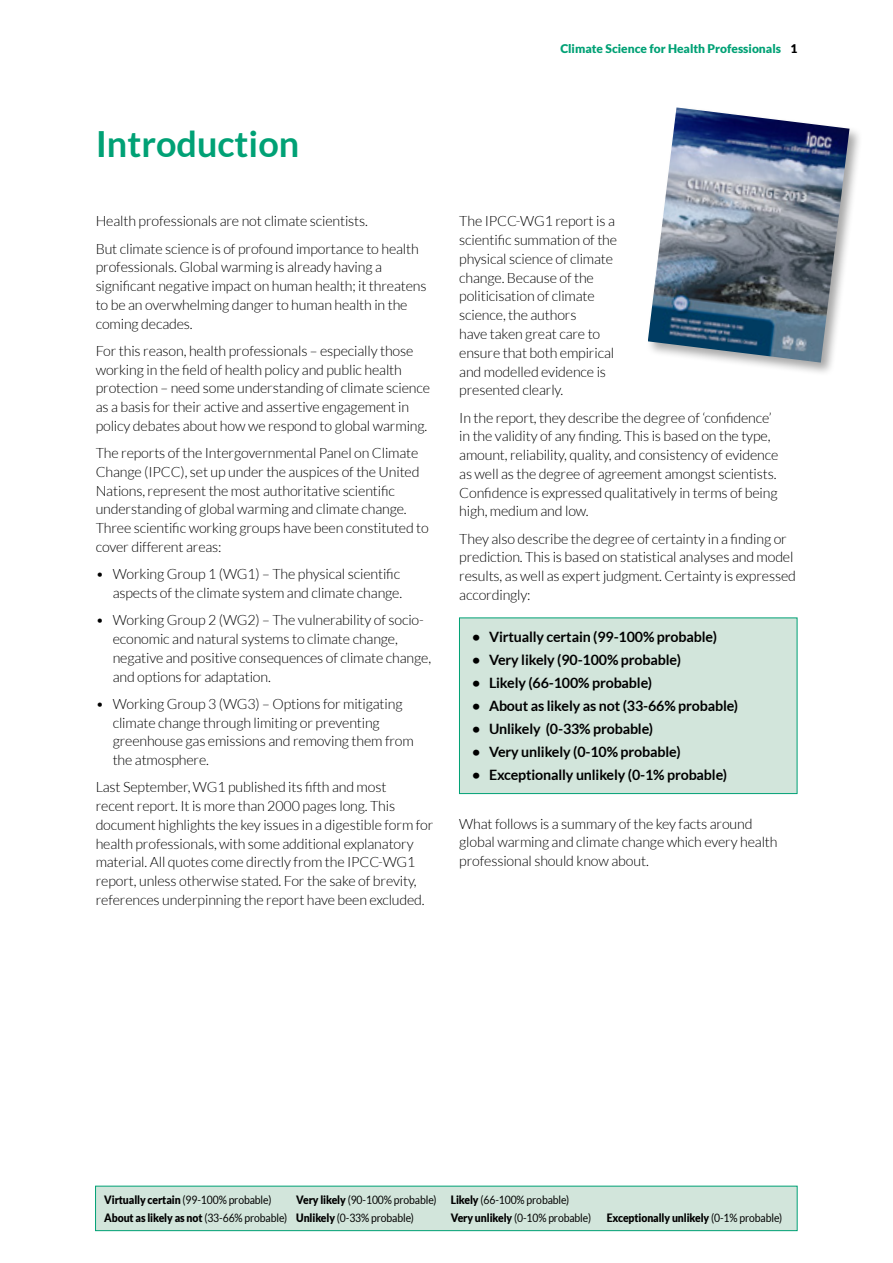
<style>
.page{position:relative;width:893px;height:1263px;background:#fff}
.page>*{position:absolute;margin:0;border:0;box-sizing:border-box;transform-origin:0 0}
.t1{font:700 36px "Lato";color:#00a175}
.t2{font:300 14.25px/18.8px "Lato";letter-spacing:-.01em;color:#000}
.t3{font:700 14.25px "Lato";letter-spacing:-.01em;color:#000}
.t4{font:900 12px "Lato";color:#00a175}
.t5{font:11.55px/17.5px "Lato";letter-spacing:-.01em;color:#000;scale:.9 1}
.t6{font:900 11.55px "Lato";letter-spacing:-.01em;color:#000;scale:.9 1}
.s1{color:#000}
.s2{font-weight:900}
.s3{font-weight:400}
</style>
<div class="page">
<div style="left:96px;top:1186px;width:701px;height:44px;background:#d2e5db"></div>
<div style="left:95px;top:1186px;width:702px;height:45px;border:1px solid #00a175"></div>
<div style="left:459px;top:618px;width:338px;height:176px;background:#d2e5db;border:1px solid #00a175"></div>
<div style="left:646px;top:105px;width:217px;height:272px;background:#000;opacity:.35"></div>
<img style="left:648px;top:107px;width:201px;height:256px">
<p class="t4" style="left:560px;top:42px;width:238px">Climate Science for Health Professionals <span class="s1">1</span></p>
<h1 class="t1" style="left:96px;top:123px;width:205px">Introduction</h1>
<p class="t2" style="left:96px;top:208px;width:325px;line-height:27.3px">Health professionals are not climate scientists.<br>But climate science is of profound importance to health</p>
<p class="t2" style="left:96px;top:258px;width:332px">professionals. Global warming is already having a significant negative impact on human health; it threatens to be an overwhelming danger to human health in the coming decades.</p>
<p class="t2" style="left:96px;top:341px;width:336px">For this reason, health professionals – especially those working in the field of health policy and public health protection – need some understanding of climate science as a basis for their active and assertive engagement in policy debates about how we respond to global warming.</p>
<p class="t2" style="left:96px;top:444px;width:335px">The reports of the Intergovernmental Panel on Climate Change (IPCC), set up under the auspices of the United Nations, represent the most authoritative scientific understanding of global warming and climate change.<br>Three scientific working groups have been constituted to cover different areas:</p>
<p class="t2" style="left:96px;top:565px;width:308px;text-align:right">• Working Group 1 (WG1) – The physical scientific aspects of the climate system and climate change.</p>
<p class="t2" style="left:113px;top:611px;width:320px;text-indent:-17px">• Working Group 2 (WG2) – The vulnerability of socio&shy;economic and natural systems to climate change, negative and positive consequences of climate change, and options for adaptation.</p>
<p class="t2" style="left:113px;top:694px;width:303px;text-indent:-17px">• Working Group 3 (WG3) – Options for mitigating climate change through limiting or preventing greenhouse gas emissions and removing them from the atmosphere.</p>
<p class="t2" style="left:96px;top:778px;width:339px">Last September, WG1 published its fifth and most<br>recent report. It is more than 2000 pages long. This document highlights the key issues in a digestible form for health professionals, with some additional explanatory material. All quotes come directly from the IPCC-WG1 report, unless otherwise stated. For the sake of brevity, references underpinning the report have been excluded.</p>
<p class="t2" style="left:459px;top:212px;width:159px">The IPCC-WG1 report is a scientific summation of the physical science of climate change. Because of the politicisation of climate science, the authors<br>have taken great care to ensure that both empirical and modelled evidence is presented clearly.</p>
<p class="t2" style="left:459px;top:408px;width:321px">In the report, they describe the degree of ‘confidence’ in the validity of any finding. This is based on the type, amount, reliability, quality, and consistency of evidence as well as the degree of agreement amongst scientists.<br>Confidence is expressed qualitatively in terms of being high, medium and low.</p>
<p class="t2" style="left:459px;top:529px;width:338px">They also describe the degree of certainty in a finding or prediction. This is based on statistical analyses and model results, as well as expert judgment. Certainty is expressed accordingly:</p>
<p class="t3" style="left:472px;top:629px;width:246px">• Virtually certain (99-100% probable)</p>
<p class="t3" style="left:472px;top:652px;width:210px">• Very likely (90-100% probable)</p>
<p class="t3" style="left:472px;top:675px;width:182px">• Likely (66-100% probable)</p>
<p class="t3" style="left:472px;top:698px;width:268px">• About as likely as not (33-66% probable)</p>
<p class="t3" style="left:472px;top:721px;width:183px">• Unlikely (0-33% probable)</p>
<p class="t3" style="left:472px;top:744px;width:210px">• Very unlikely (0-10% probable)</p>
<p class="t3" style="left:472px;top:767px;width:257px">• Exceptionally unlikely (0-1% probable)</p>
<p class="t2" style="left:459px;top:814px;width:320px">What follows is a summary of the key facts around global warming and climate change which every health professional should know about.</p>
<p class="t5" style="left:104px;top:1191px;width:187px"><span class="s2">Virtually certain</span> (99-100% probable)</p>
<p class="t5" style="left:104px;top:1191px;width:518px;text-indent:192px"><span class="s2">Very likely</span> (90-100% probable) <span class="s2">Likely</span> (66-100% probable)<br><span class="s2">About as likely as not</span> (33-66% probable) <span class="s2">Unlikely</span> (0-33% probable)</p>
<p class="t5" style="left:451px;top:1208px;width:157px"><span class="s2">Very unlikely</span> (0-10% probable)</p>
<p class="t6" style="left:607px;top:1211px;width:196px">Exceptionally unlikely <span class="s3">(0-1% probable)</span></p>
</div>
